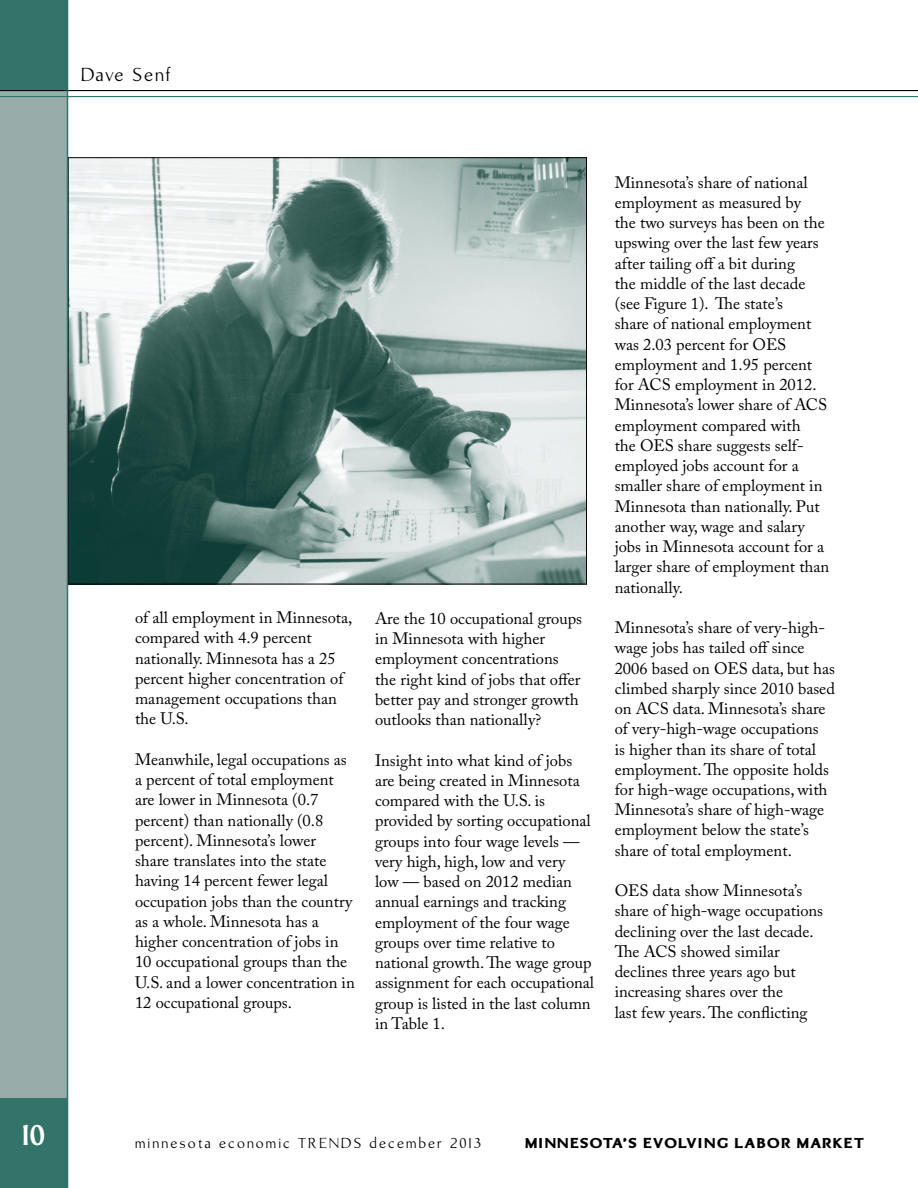
<style>
.page{position:relative;width:918px;height:1188px;background:#fff}
.page>*{position:absolute;margin:0;border:0;box-sizing:border-box;transform-origin:0 0}
.t1{font:700 30px "Brinar";color:#fff}
.t2{font:19.5px "Brinar";letter-spacing:.065em;color:#000}
.Body{font:16.5px/20.2px "Adobe Caslon Pro";color:#000}
.t3{font:15px "Brinar";letter-spacing:.15em;color:#000}
.t4{font:900 15px "Brinar";letter-spacing:.1em;color:#000}
</style>
<div class="page">
<div style="left:0;top:1098px;width:68px;height:90px;background:#32736a"></div>
<div style="left:0;top:0;width:68px;height:90px;background:#32736a"></div>
<div style="left:0;top:90px;width:68px;height:1008px;background:#98adaa"></div>
<img style="left:70px;top:159px;width:515px;height:423px">
<hr style="left:0;top:96px;width:918px;height:1px;background:#32736a">
<hr style="left:0;top:90px;width:918px;height:1px;background:#000">
<hr style="left:67px;top:0;width:1px;height:1188px;background:#32736a">
<p class="t2" style="left:81px;top:64px;width:90px">Dave Senf</p>
<h3 class="Body" style="left:135px;top:607px;width:219px">of all employment in Minnesota, compared with 4.9 percent nationally. Minnesota has a 25 percent higher concentration of management occupations than the U.S.</h3>
<h3 class="Body" style="left:135px;top:749px;width:221px">Meanwhile, legal occupations as a percent of total employment are lower in Minnesota (0.7 percent) than nationally (0.8 percent). Minnesota’s lower<br>share translates into the state having 14 percent fewer legal occupation jobs than the country as a whole. Minnesota has a higher concentration of jobs in<br>10 occupational groups than the<br>U.S. and a lower concentration in<br>12 occupational groups.</h3>
<h3 class="Body" style="left:375px;top:608px;width:209px">Are the 10 occupational groups in Minnesota with higher employment concentrations the right kind of jobs that offer better pay and stronger growth outlooks than nationally?</h3>
<h3 class="Body" style="left:375px;top:750px;width:221px">Insight into what kind of jobs are being created in Minnesota compared with the U.S. is provided by sorting occupational groups into four wage levels — very high, high, low and very<br>low — based on 2012 median annual earnings and tracking employment of the four wage groups over time relative to national growth. The wage group assignment for each occupational group is listed in the last column in Table 1.</h3>
<h3 class="Body" style="left:615px;top:172px;width:216px">Minnesota’s share of national employment as measured by<br>the two surveys has been on the upswing over the last few years after tailing off a bit during<br>the middle of the last decade (see Figure 1). The state’s<br>share of national employment was 2.03 percent for OES employment and 1.95 percent for ACS employment in 2012.<br>Minnesota’s lower share of ACS employment compared with<br>the OES share suggests self&shy;employed jobs account for a smaller share of employment in<br>Minnesota than nationally. Put another way, wage and salary jobs in Minnesota account for a larger share of employment than nationally.</h3>
<h3 class="Body" style="left:615px;top:617px;width:222px">Minnesota’s share of very-high&shy;wage jobs has tailed off since<br>2006 based on OES data, but has climbed sharply since 2010 based on ACS data. Minnesota’s share of very-high-wage occupations<br>is higher than its share of total employment. The opposite holds for high-wage occupations, with<br>Minnesota’s share of high-wage employment below the state’s share of total employment.</h3>
<h3 class="Body" style="left:615px;top:880px;width:210px">OES data show Minnesota’s share of high-wage occupations declining over the last decade.<br>The ACS showed similar declines three years ago but increasing shares over the<br>last few years. The conflicting</h3>
<h1 class="t1" style="left:22px;top:1119px;width:24px">10</h1>
<p class="t3" style="left:135px;top:1134px;width:348px">minnesota economic TRENDS december 2013</p>
<p class="t4" style="left:526px;top:1134px;width:340px">MINNESOTA’S EVOLVING LABOR MARKET</p>
</div>
